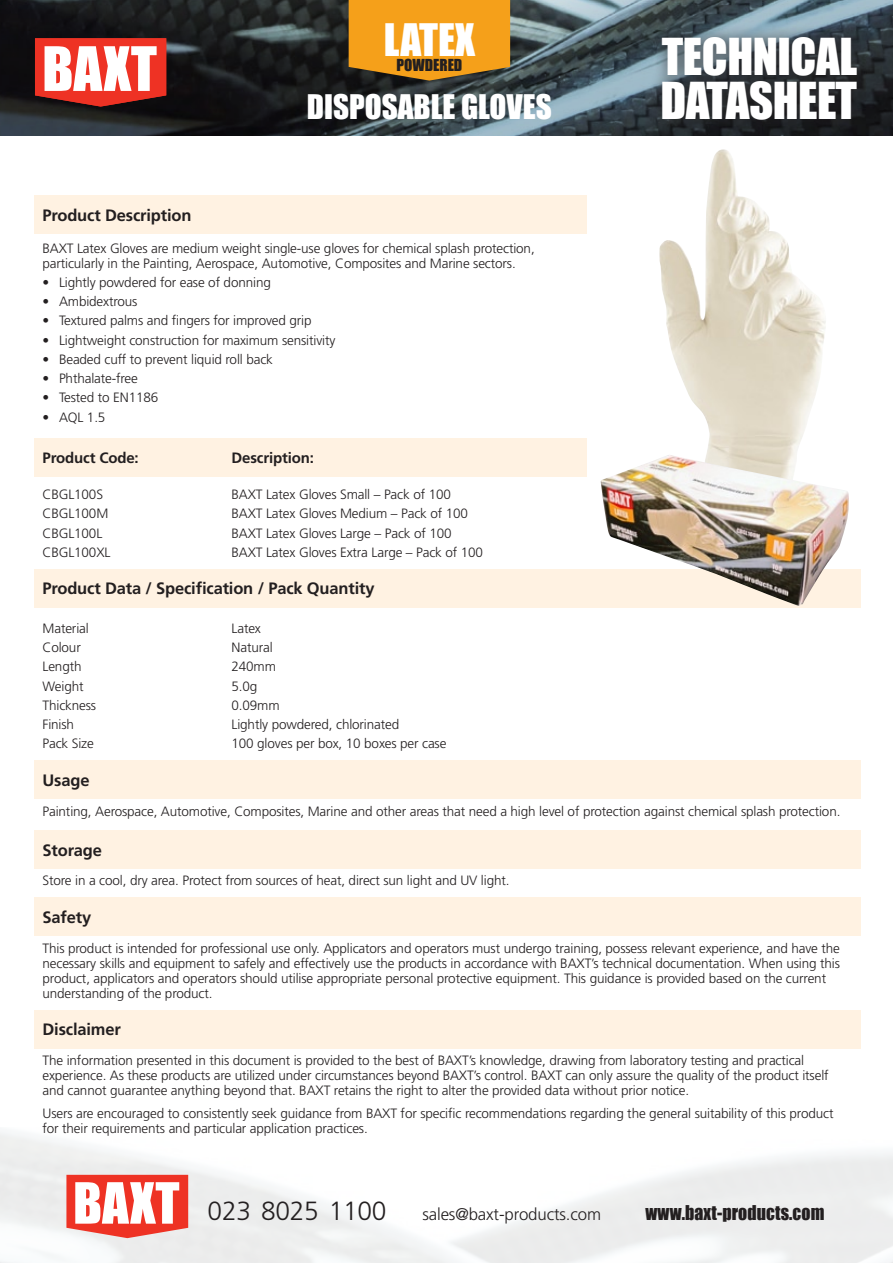
<style>
.page{position:relative;width:893px;height:1263px;background:#fff}
.page>*{position:absolute;margin:0;border:0;box-sizing:border-box;transform-origin:0 0}
.t1{font:46.8px/44.2px "Impact";letter-spacing:-.01em;color:#fff}
.t2{font:41.1px "Impact";color:#fff}
.t3{font:31.05px "Impact";color:#fff}
.t4{font:300 26.25px "Frutiger";letter-spacing:-.01em;color:#231f20}
.t5{font:18.75px "Impact";letter-spacing:.005em;color:#231f20;scale:.95 1}
.t6{font:300 16.8px "Frutiger";letter-spacing:-.01em;color:#231f20}
.t7{font:700 16.5px "Frutiger";letter-spacing:-.01em;color:#231f20}
.t8{font:15.15px "Impact";color:#231f20}
.t9{font:700 15px "Frutiger";letter-spacing:-.01em;color:#231f20}
.t10{font:300 13.5px/15px "Frutiger";letter-spacing:-.01em;color:#231f20}
.t11{font:13.2px "Frutiger";color:#fff}
</style>
<div class="page">
<div style="left:34px;top:196px;width:553px;height:38px;background:#fff2e2"></div>
<div style="left:34px;top:438px;width:553px;height:38px;background:#fff2e2"></div>
<div style="left:34px;top:570px;width:826px;height:38px;background:#fff2e2"></div>
<div style="left:34px;top:897px;width:826px;height:38px;background:#fff2e2"></div>
<div style="left:34px;top:830px;width:826px;height:38px;background:#fff2e2"></div>
<div style="left:34px;top:760px;width:826px;height:38px;background:#fff2e2"></div>
<div style="left:34px;top:1010px;width:826px;height:38px;background:#fff2e2"></div>
<svg style="left:0;top:0;width:893px;height:136px;background:#343d41"></svg>
<div style="left:0;top:1127px;width:893px;height:136px;background:#f5f6f7"></div>
<svg style="left:66px;top:1175px;width:122px;height:63px"></svg>
<div style="left:647px;top:23px;width:223px;height:110px;background:#231f20;opacity:.75"></div>
<img style="left:659px;top:149px;width:167px;height:306px">
<svg style="left:35px;top:38px;width:131px;height:69px"></svg>
<svg style="left:349px;top:0;width:161px;height:81px;background:#e2951b"></svg>
<img style="left:601px;top:455px;width:249px;height:151px">
<h2 class="t2" style="left:384px;top:8px;width:19px">LATE</h2>
<h2 class="t2" style="left:455px;top:8px;width:21px">X</h2>
<p class="t8" style="left:396px;top:53px;width:60px">POWDERED</p>
<p class="t11" style="left:441px;top:31px;width:21px">TM</p>
<h3 class="t3" style="left:307px;top:83px;width:247px">DISPOSABLE GLOVES</h3>
<p class="t7" style="left:43px;top:206px;width:150px">Product Description</p>
<p class="t10" style="left:43px;top:240px;width:494px">BAXT Latex Gloves are medium weight single-use gloves for chemical splash protection, particularly in the Painting, Aerospace, Automotive, Composites and Marine sectors.</p>
<p class="t10" style="left:43px;top:275px;width:230px">• Lightly powdered for ease of donning</p>
<p class="t10" style="left:43px;top:294px;width:97px">• Ambidextrous</p>
<p class="t10" style="left:43px;top:313px;width:271px">• Textured palms and fingers for improved grip</p>
<p class="t10" style="left:43px;top:332px;width:294px">• Lightweight construction for maximum sensitivity</p>
<p class="t10" style="left:43px;top:352px;width:232px">• Beaded cuff to prevent liquid roll back</p>
<p class="t10" style="left:43px;top:371px;width:97px">• Phthalate-free</p>
<p class="t10" style="left:43px;top:390px;width:117px">• Tested to EN1186</p>
<p class="t10" style="left:43px;top:409px;width:64px">• AQL 1.5</p>
<p class="t9" style="left:43px;top:449px;width:98px">Product Code:</p>
<p class="t9" style="left:232px;top:449px;width:84px">Description:</p>
<p class="t10" style="left:43px;top:487px;width:62px">CBGL100S</p>
<p class="t10" style="left:232px;top:487px;width:221px">BAXT Latex Gloves Small – Pack of 100</p>
<p class="t10" style="left:43px;top:506px;width:67px">CBGL100M</p>
<p class="t10" style="left:232px;top:506px;width:238px">BAXT Latex Gloves Medium – Pack of 100</p>
<p class="t10" style="left:43px;top:525px;width:61px">CBGL100L</p>
<p class="t10" style="left:232px;top:525px;width:222px">BAXT Latex Gloves Large – Pack of 100</p>
<p class="t10" style="left:43px;top:545px;width:69px">CBGL100XL</p>
<p class="t10" style="left:232px;top:545px;width:253px">BAXT Latex Gloves Extra Large – Pack of 100</p>
<h1 class="t1" style="left:660px;top:34px;width:198px">TECHNICAL<br>DATASHEET</h1>
<p class="t7" style="left:43px;top:579px;width:334px">Product Data / Specification / Pack Quantity</p>
<p class="t10" style="left:43px;top:621px;width:48px">Material</p>
<p class="t10" style="left:232px;top:621px;width:31px">Latex</p>
<p class="t10" style="left:43px;top:640px;width:40px">Colour</p>
<p class="t10" style="left:232px;top:640px;width:43px">Natural</p>
<p class="t10" style="left:43px;top:659px;width:41px">Length</p>
<p class="t10" style="left:232px;top:659px;width:46px">240mm</p>
<p class="t10" style="left:43px;top:678px;width:43px">Weight</p>
<p class="t10" style="left:232px;top:678px;width:27px">5.0g</p>
<p class="t10" style="left:43px;top:698px;width:55px">Thickness</p>
<p class="t10" style="left:232px;top:698px;width:50px">0.09mm</p>
<p class="t10" style="left:43px;top:717px;width:33px">Finish</p>
<p class="t10" style="left:232px;top:717px;width:169px">Lightly powdered, chlorinated</p>
<p class="t10" style="left:43px;top:736px;width:53px">Pack Size</p>
<p class="t10" style="left:232px;top:736px;width:216px">100 gloves per box, 10 boxes per case</p>
<p class="t7" style="left:43px;top:770px;width:49px">Usage</p>
<p class="t10" style="left:43px;top:803px;width:799px">Painting, Aerospace, Automotive, Composites, Marine and other areas that need a high level of protection against chemical splash protection.</p>
<p class="t7" style="left:43px;top:840px;width:61px">Storage</p>
<p class="t10" style="left:43px;top:873px;width:468px">Store in a cool, dry area. Protect from sources of heat, direct sun light and UV light.</p>
<p class="t7" style="left:43px;top:907px;width:50px">Safety</p>
<p class="t10" style="left:43px;top:940px;width:799px">This product is intended for professional use only. Applicators and operators must undergo training, possess relevant experience, and have the necessary skills and equipment to safely and effectively use the products in accordance with BAXT’s technical documentation. When using this product, applicators and operators should utilise appropriate personal protective equipment. This guidance is provided based on the current understanding of the product.</p>
<p class="t7" style="left:43px;top:1020px;width:80px">Disclaimer</p>
<p class="t10" style="left:43px;top:1053px;width:788px">The information presented in this document is provided to the best of BAXT’s knowledge, drawing from laboratory testing and practical experience. As these products are utilized under circumstances beyond BAXT’s control. BAXT can only assure the quality of the product itself and cannot guarantee anything beyond that. BAXT retains the right to alter the provided data without prior notice.</p>
<p class="t10" style="left:43px;top:1105px;width:792px">Users are encouraged to consistently seek guidance from BAXT for specific recommendations regarding the general suitability of this product for their requirements and particular application practices.</p>
<h3 class="t4" style="left:208px;top:1196px;width:180px">023 8025 1100</h3>
<p class="t6" style="left:422px;top:1205px;width:180px">sales@baxt-products.com</p>
<h3 class="t5" style="left:646px;top:1198px;width:190px">WWW.BAXT-PRODUCTS.COM</h3>
</div>
